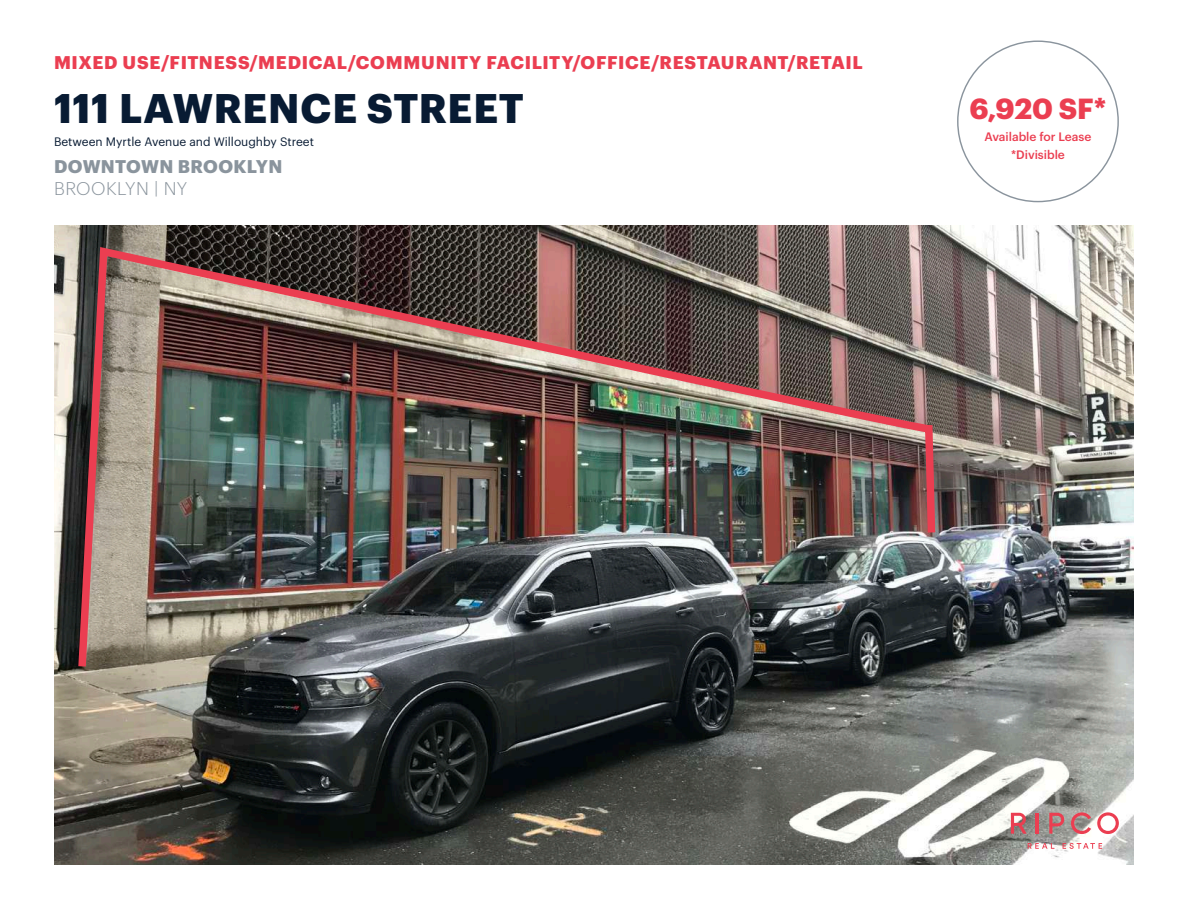
<style>
.page{position:relative;width:1188px;height:918px;background:#fff}
.page>*{position:absolute;margin:0;border:0;box-sizing:border-box;transform-origin:0 0}
.t1{font:700 40.5px "Graphik";letter-spacing:.015em;color:#081b33}
.t2{font:700 28.5px "Graphik";color:#eb3e51}
.t3{font:700 18px "Graphik";letter-spacing:.04em;color:#eb3e51}
.t4{font:700 18px "Graphik";letter-spacing:.015em;color:#8a949d}
.t5{font:300 18px "Graphik";letter-spacing:.02em;color:#8a949d}
.t6{font:12px "Graphik";color:#081b33}
.t7{font:500 12px/18px "Graphik";color:#eb3e51;text-align:center}
</style>
<div class="page">
<img style="left:54px;top:226px;width:1079px;height:638px">
<svg style="left:1028px;top:843px;width:26px;height:6px"></svg>
<svg style="left:1063px;top:843px;width:39px;height:6px"></svg>
<svg style="left:1011px;top:813px;width:16px;height:21px"></svg>
<hr style="left:1036px;top:813px;width:3px;height:21px;background:#eb3e51">
<svg style="left:1071px;top:812px;width:20px;height:22px"></svg>
<svg style="left:1097px;top:812px;width:22px;height:22px"></svg>
<svg style="left:1049px;top:813px;width:15px;height:21px"></svg>
<img style="left:74px;top:252px;width:865px;height:422px">
<p class="t3" style="left:54px;top:48px;width:810px">MIXED USE/FITNESS/MEDICAL/COMMUNITY FACILITY/OFFICE/RESTAURANT/RETAIL</p>
<h1 class="t1" style="left:54px;top:77px;width:471px">111 LAWRENCE STREET</h1>
<p class="t6" style="left:54px;top:132px;width:262px">Between Myrtle Avenue and Willoughby Street</p>
<p class="t4" style="left:54px;top:152px;width:230px">DOWNTOWN BROOKLYN</p>
<p class="t5" style="left:54px;top:176px;width:135px">BROOKLYN | NY</p>
<h2 class="t2" style="left:969px;top:86px;width:139px">6,920 SF*</h2>
<p class="t7" style="left:984px;top:127px;width:109px">Available for Lease *Divisible</p>
</div>
